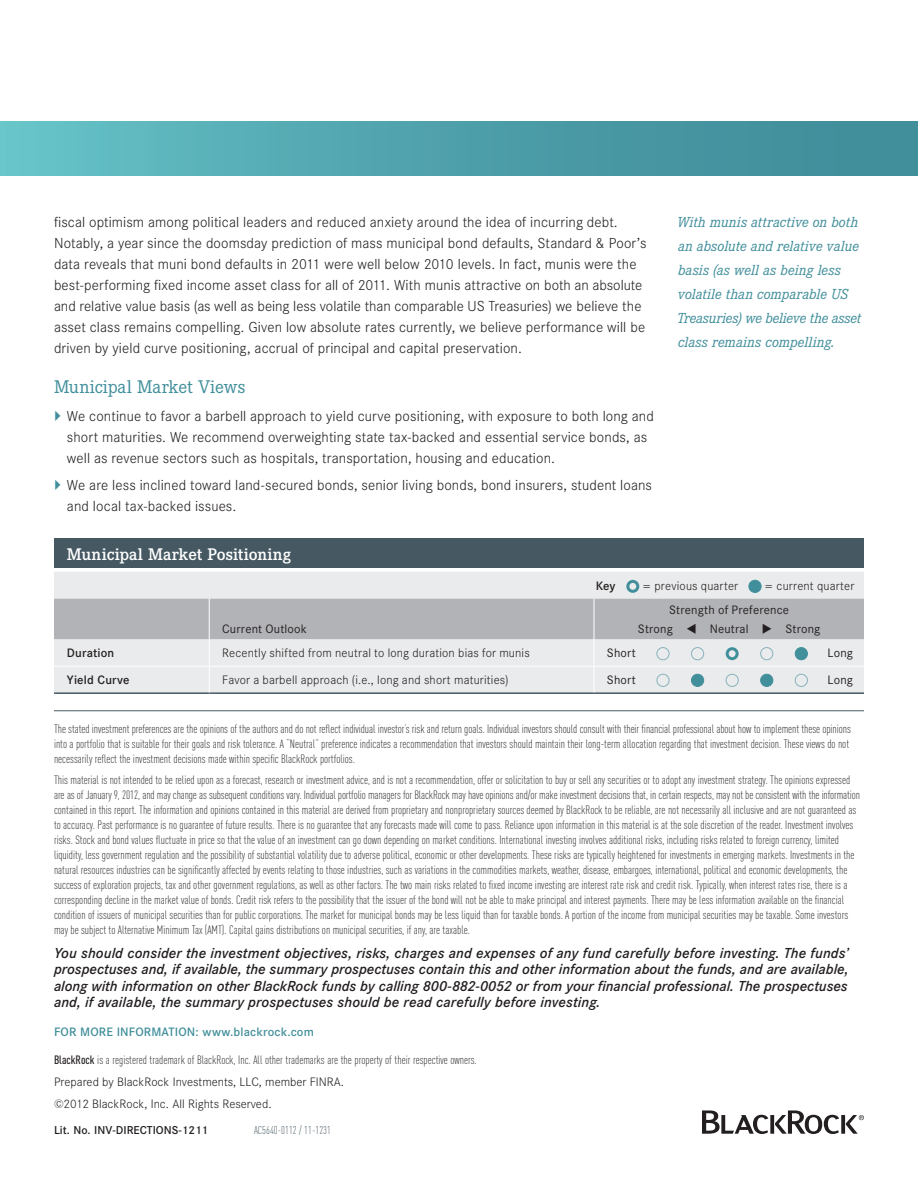
<style>
.page{position:relative;width:918px;height:1188px;background:#fff}
.page>*{position:absolute;margin:0;border:0;box-sizing:border-box;transform-origin:0 0}
.t1{font:18px "Corporate E";letter-spacing:-.005em;color:#428f9c}
.t2{font:500 16.5px "Corporate E";letter-spacing:.005em;color:#fff}
.t3{font:300 14.25px/21px "Corporate S";letter-spacing:.005em;color:#231f20}
.t4{font:italic 500 14.25px/16.5px "Corporate S";letter-spacing:.005em;color:#231f20;text-align:justify}
.t5{font:italic 14.25px/24px "Corporate E";letter-spacing:-.005em;color:#428f9c}
.t6{font:300 12px/15px "DIN Cond";color:#231f20}
.t7{font:300 12px/21.8px "Corporate S";letter-spacing:.01em;color:#231f20}
.t8{font:12px/18.3px "Corporate S";letter-spacing:.015em;color:#231f20;text-align:center}
.t9{font:500 12px "Corporate S";letter-spacing:.01em;color:#428f9c}
.t10{font:500 12px "Corporate S";letter-spacing:.01em;color:#231f20}
.t11{font:500 11.25px "Corporate S";color:#231f20}
.t12{font:300 11.25px "DIN Cond";color:#465963}
.s1{font-weight:500}
</style>
<div class="page">
<div style="left:0;top:122px;width:918px;height:54px;background:linear-gradient(to right,#64c0c5,#3c8795)"></div>
<hr style="left:54px;top:710px;width:810px;height:1px;background:#465963">
<svg style="left:702px;top:1110px;width:162px;height:24px"></svg>
<div style="left:54px;top:539px;width:810px;height:29px;background:#465963"></div>
<div style="left:54px;top:572px;width:810px;height:27px;background:#eaebec"></div>
<hr style="left:594px;top:692px;width:270px;height:2px;background:#465963">
<hr style="left:54px;top:692px;width:155px;height:2px;background:#465963">
<hr style="left:209px;top:692px;width:385px;height:2px;background:#465963">
<svg style="left:54px;top:599px;width:810px;height:93px;background:#d2d3d5"></svg>
<div style="left:749px;top:580px;width:12px;height:12px;background:#428f9c;border-radius:50%"></div>
<div style="left:749px;top:580px;width:12px;height:13px;border:1px solid #428f9c;border-radius:50%"></div>
<div style="left:626px;top:580px;width:13px;height:13px;border:3px solid #428f9c;border-radius:50%"></div>
<div style="left:691px;top:647px;width:13px;height:13px;border:1px solid #87b3bc;border-radius:50%"></div>
<div style="left:795px;top:648px;width:12px;height:12px;background:#428f9c;border-radius:50%"></div>
<div style="left:795px;top:647px;width:13px;height:13px;border:1px solid #428f9c;border-radius:50%"></div>
<div style="left:760px;top:647px;width:13px;height:13px;border:1px solid #87b3bc;border-radius:50%"></div>
<div style="left:726px;top:647px;width:13px;height:13px;border:3px solid #428f9c;border-radius:50%"></div>
<div style="left:657px;top:647px;width:12px;height:13px;border:1px solid #87b3bc;border-radius:50%"></div>
<div style="left:691px;top:674px;width:13px;height:12px;background:#428f9c;border-radius:50%"></div>
<div style="left:691px;top:674px;width:13px;height:13px;border:1px solid #428f9c;border-radius:50%"></div>
<div style="left:795px;top:674px;width:13px;height:13px;border:1px solid #87b3bc;border-radius:50%"></div>
<div style="left:761px;top:674px;width:12px;height:12px;background:#428f9c;border-radius:50%"></div>
<div style="left:760px;top:674px;width:13px;height:13px;border:1px solid #428f9c;border-radius:50%"></div>
<div style="left:657px;top:674px;width:12px;height:13px;border:1px solid #87b3bc;border-radius:50%"></div>
<div style="left:726px;top:674px;width:13px;height:13px;border:1px solid #87b3bc;border-radius:50%"></div>
<p class="t3" style="left:54px;top:211px;width:594px">fiscal optimism among political leaders and reduced anxiety around the idea of incurring debt.<br>Notably, a year since the doomsday prediction of mass municipal bond defaults, Standard &amp; Poor’s data reveals that muni bond defaults in 2011 were well below 2010 levels. In fact, munis were the best-performing fixed income asset class for all of 2011. With munis attractive on both an absolute and relative value basis (as well as being less volatile than comparable US Treasuries) we believe the asset class remains compelling. Given low absolute rates currently, we believe performance will be driven by yield curve positioning, accrual of principal and capital preservation.</p>
<h1 class="t1" style="left:54px;top:376px;width:193px">Municipal Market Views</h1>
<p class="t3" style="left:67px;top:406px;width:589px">We continue to favor a barbell approach to yield curve positioning, with exposure to both long and short maturities. We recommend overweighting state tax-backed and essential service bonds, as well as revenue sectors such as hospitals, transportation, housing and education.</p>
<p class="t3" style="left:67px;top:475px;width:587px">We are less inclined toward land-secured bonds, senior living bonds, bond insurers, student loans and local tax-backed issues.</p>
<h2 class="t2" style="left:67px;top:544px;width:226px">Municipal Market Positioning</h2>
<p class="t5" style="left:677px;top:210px;width:186px">With munis attractive on both an absolute and relative value basis (as well as being less volatile than comparable US<br>Treasuries) we believe the asset class remains compelling.</p>
<p class="t8" style="left:222px;top:619px;width:86px">Current Outlook</p>
<p class="t10" style="left:596px;top:578px;width:21px">Key</p>
<p class="t7" style="left:643px;top:575px;width:97px">= previous quarter</p>
<p class="t7" style="left:765px;top:575px;width:91px">= current quarter</p>
<p class="t8" style="left:638px;top:601px;width:184px">Strength of Preference<br>Strong ▼ Neutral ◆ Strong</p>
<p class="t10" style="left:67px;top:646px;width:49px">Duration</p>
<p class="t7" style="left:222px;top:642px;width:309px">Recently shifted from neutral to long duration bias for munis</p>
<p class="t8" style="left:607px;top:644px;width:30px">Short</p>
<p class="t8" style="left:828px;top:644px;width:27px">Long</p>
<p class="t10" style="left:67px;top:673px;width:64px">Yield Curve</p>
<p class="t7" style="left:222px;top:669px;width:288px">Favor a barbell approach (i.e., long and short maturities)</p>
<p class="t8" style="left:607px;top:671px;width:30px">Short</p>
<p class="t8" style="left:828px;top:671px;width:27px">Long</p>
<p class="t6" style="left:54px;top:721px;width:798px">The stated investment preferences are the opinions of the authors and do not reflect individual investor’s risk and return goals. Individual investors should consult with their financial professional about how to implement these opinions into a portfolio that is suitable for their goals and risk tolerance. A “Neutral” preference indicates a recommendation that investors should maintain their long-term allocation regarding that investment decision. These views do not necessarily reflect the investment decisions made within specific BlackRock portfolios.</p>
<p class="t6" style="left:54px;top:773px;width:808px">This material is not intended to be relied upon as a forecast, research or investment advice, and is not a recommendation, offer or solicitation to buy or sell any securities or to adopt any investment strategy. The opinions expressed are as of January 9, 2012, and may change as subsequent conditions vary. Individual portfolio managers for BlackRock may have opinions and/or make investment decisions that, in certain respects, may not be consistent with the information contained in this report. The information and opinions contained in this material are derived from proprietary and nonproprietary sources deemed by BlackRock to be reliable, are not necessarily all inclusive and are not guaranteed as to accuracy. Past performance is no guarantee of future results. There is no guarantee that any forecasts made will come to pass. Reliance upon information in this material is at the sole discretion of the reader. Investment involves risks. Stock and bond values fluctuate in price so that the value of an investment can go down depending on market conditions. International investing involves additional risks, including risks related to foreign currency, limited liquidity, less government regulation and the possibility of substantial volatility due to adverse political, economic or other developments. These risks are typically heightened for investments in emerging markets. Investments in the natural resources industries can be significantly affected by events relating to those industries, such as variations in the commodities markets, weather, disease, embargoes, international, political and economic developments, the success of exploration projects, tax and other government regulations, as well as other factors. The two main risks related to fixed income investing are interest rate risk and credit risk. Typically, when interest rates rise, there is a corresponding decline in the market value of bonds. Credit risk refers to the possibility that the issuer of the bond will not be able to make principal and interest payments. There may be less information available on the financial condition of issuers of municipal securities than for public corporations. The market for municipal bonds may be less liquid than for taxable bonds. A portion of the income from municipal securities may be taxable. Some investors may be subject to Alternative Minimum Tax (AMT). Capital gains distributions on municipal securities, if any, are taxable.</p>
<p class="t4" style="left:54px;top:945px;width:796px">You should consider the investment objectives, risks, charges and expenses of any fund carefully before investing. The funds’ prospectuses and, if available, the summary prospectuses contain this and other information about the funds, and are available, along with information on other BlackRock funds by calling 800-882-0052 or from your financial professional. The prospectuses and, if available, the summary prospectuses should be read carefully before investing.</p>
<p class="t9" style="left:54px;top:1024px;width:261px">FOR MORE INFORMATION: www.blackrock.com</p>
<p class="t6" style="left:54px;top:1053px;width:424px"><span class="s1">BlackRock</span> is a registered trademark of BlackRock, Inc. All other trademarks are the property of their respective owners.</p>
<p class="t7" style="left:54px;top:1071px;width:292px">Prepared by BlackRock Investments, LLC, member FINRA. ©2012 BlackRock, Inc. All Rights Reserved.</p>
<p class="t11" style="left:54px;top:1123px;width:156px">Lit. No. INV-DIRECTIONS-1211</p>
<p class="t12" style="left:254px;top:1124px;width:79px">AC5640-0112 / 11-1231</p>
</div>
